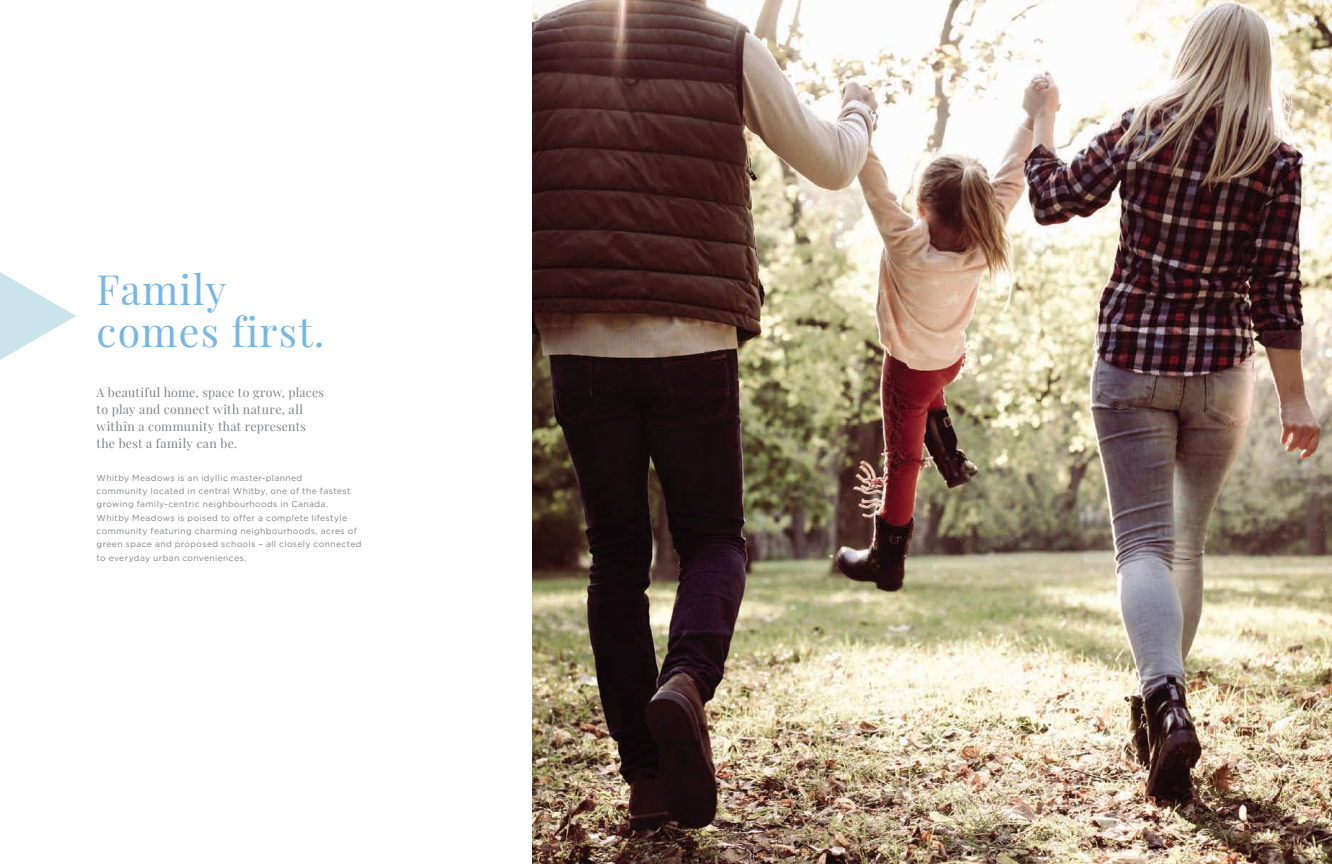
<style>
.page{position:relative;width:1332px;height:864px;background:#fff}
.page>*{position:absolute;margin:0;border:0;box-sizing:border-box;transform-origin:0 0}
.t1{font:40.8px/42.8px "Playfair Display";letter-spacing:.03em;color:#76b7e5}
.t2{font:12.4px/17.1px "Playfair Display";letter-spacing:.02em;color:#808285}
.t3{font:8.6px/13.3px "Gotham";letter-spacing:.045em;color:#808285}
</style>
<div class="page">
<img style="left:532px;top:0;width:800px;height:864px">
<svg style="left:0;top:272px;width:76px;height:88px"></svg>
<p class="t1" style="left:97px;top:265px;width:229px">Family comes first.</p>
<p class="t2" style="left:97px;top:383px;width:229px">A beautiful home, space to grow, places to play and connect with nature, all within a community that represents the best a family can be.</p>
<p class="t3" style="left:97px;top:471px;width:267px">Whitby Meadows is an idyllic master-planned<br>community located in central Whitby, one of the fastest growing family-centric neighbourhoods in Canada.<br>Whitby Meadows is poised to offer a complete lifestyle community featuring charming neighbourhoods, acres of green space and proposed schools – all closely connected to everyday urban conveniences.</p>
</div>
